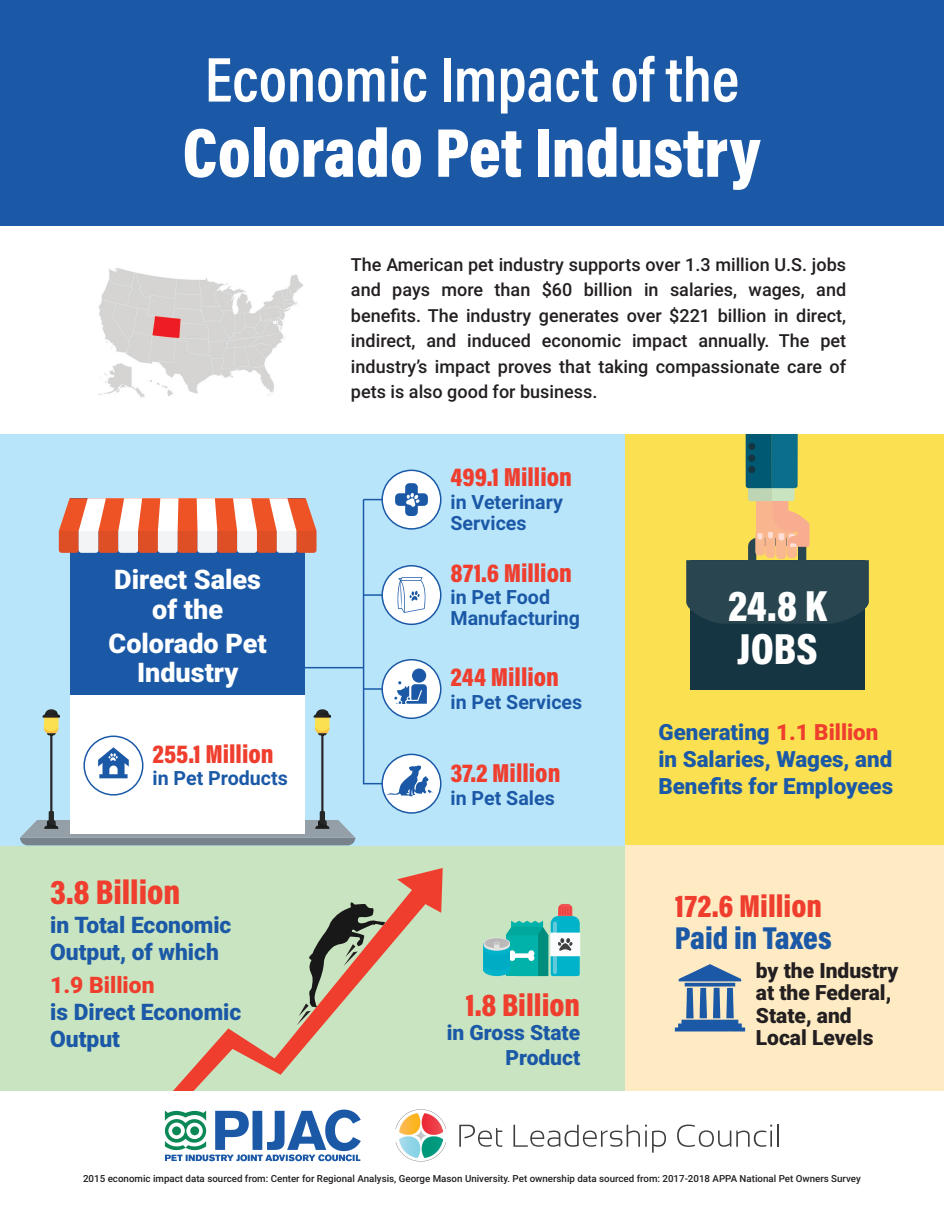
<style>
.page{position:relative;width:944px;height:1214px;background:#fff}
.page>*{position:absolute;margin:0;border:0;box-sizing:border-box;transform-origin:0 0}
.t1{font:900 69.9px "Acumin Pro Cond";color:#fff}
.t2{font:600 63.75px "Acumin Pro Cond";color:#fff}
.t3{font:900 44.1px/43px "Acumin Pro Cond";color:#fff}
.t4{font:900 34.8px "Acumin Pro Cond";color:#ef3e2e}
.t5{font:900 32.1px "Acumin Pro Cond";color:#ef3e2e}
.t6{font:900 32.1px "Acumin Pro Cond";color:#1b59a7}
.t7{font:900 27px/29.5px "Roboto";color:#fff;text-align:center}
.t8{font:900 26.4px "Acumin Pro Cond";color:#ef3e2e}
.t9{font:900 22.8px/27.3px "Roboto";color:#1b59a7}
.t10{font:900 22.8px "Roboto";color:#ef3e2e}
.t11{font:900 22.35px/27.2px "Roboto";color:#1b59a7}
.t12{font:900 21px/22.5px "Roboto";color:#231f20}
.t13{font:900 21px/25.2px "Roboto";color:#1b59a7;text-align:right}
.t14{font:700 19.65px/21px "Roboto";color:#1b59a7}
.t15{font:500 18px/25.5px "Roboto";color:#231f20;text-align:justify}
.t16{font:500 9.75px "Roboto";color:#231f20}
.s1{color:#ef3e2e}
</style>
<div class="page">
<div style="left:625px;top:434px;width:319px;height:411px;background:#fbe152"></div>
<div style="left:625px;top:845px;width:319px;height:246px;background:#feebc4"></div>
<div style="left:690px;top:560px;width:174px;height:129px;background:#153542"></div>
<svg style="left:686px;top:434px;width:182px;height:189px"></svg>
<div style="left:748px;top:466px;width:7px;height:7px;background:#153640;border-radius:50%"></div>
<div style="left:748px;top:454px;width:7px;height:8px;background:#153640;border-radius:50%"></div>
<div style="left:748px;top:443px;width:7px;height:7px;background:#153640;border-radius:50%"></div>
<div style="left:0;top:845px;width:625px;height:247px;background:#c9e4c0"></div>
<svg style="left:173px;top:868px;width:270px;height:223px"></svg>
<svg style="left:297px;top:901px;width:88px;height:124px"></svg>
<div style="left:0;top:1091px;width:944px;height:123px;background:#fff"></div>
<div style="left:0;top:434px;width:625px;height:411px;background:#b9e5fa"></div>
<div style="left:0;top:0;width:944px;height:225px;background:#1b59a7"></div>
<svg style="left:459px;top:1124px;width:43px;height:22px"></svg>
<svg style="left:513px;top:1124px;width:153px;height:28px"></svg>
<svg style="left:677px;top:1124px;width:95px;height:22px"></svg>
<hr style="left:777px;top:1124px;width:2px;height:22px;background:#3e3e3f">
<img style="left:399px;top:1129px;width:44px;height:12px">
<svg style="left:395px;top:1141px;width:51px;height:20px"></svg>
<svg style="left:395px;top:1109px;width:51px;height:20px"></svg>
<svg style="left:164px;top:1109px;width:197px;height:52px"></svg>
<div style="left:190px;top:1126px;width:9px;height:9px;background:#0b8855;border-radius:50%"></div>
<div style="left:172px;top:1126px;width:9px;height:9px;background:#0b8855;border-radius:50%"></div>
<div style="left:550px;top:932px;width:30px;height:24px;background:#fafcfd"></div>
<svg style="left:483px;top:904px;width:96px;height:72px"></svg>
<svg style="left:675px;top:964px;width:70px;height:67px"></svg>
<div style="left:70px;top:536px;width:235px;height:298px;background:#fff"></div>
<div style="left:70px;top:498px;width:235px;height:196px;background:#1b59a7"></div>
<svg style="left:59px;top:498px;width:257px;height:55px;background:#eca08a"></svg>
<hr style="left:303px;top:667px;width:60px;height:1px;background:#1b59a7">
<div style="left:382px;top:754px;width:59px;height:59px;background:#fff;border-radius:50%"></div>
<div style="left:381px;top:753px;width:60px;height:60px;border:2px solid #1b59a7;border-radius:50%"></div>
<svg style="left:382px;top:659px;width:59px;height:59px"></svg>
<svg style="left:20px;top:709px;width:335px;height:136px"></svg>
<div style="left:382px;top:470px;width:59px;height:59px;background:#fff;border-radius:50%"></div>
<div style="left:381px;top:469px;width:60px;height:60px;border:2px solid #1b59a7;border-radius:50%"></div>
<svg style="left:382px;top:566px;width:59px;height:58px"></svg>
<svg style="left:362px;top:483px;width:71px;height:313px"></svg>
<img style="left:98px;top:267px;width:205px;height:131px">
<h2 class="t2" style="left:205px;top:38px;width:536px">Economic Impact of the</h2>
<h1 class="t1" style="left:182px;top:107px;width:579px">Colorado Pet Industry</h1>
<p class="t15" style="left:351px;top:251px;width:496px">The American pet industry supports over 1.3 million U.S. jobs and pays more than $60 billion in salaries, wages, and benefits. The industry generates over $221 billion in direct, indirect, and induced economic impact annually. The pet industry’s impact proves that taking compassionate care of pets is also good for business.</p>
<h3 class="t8" style="left:450px;top:460px;width:123px">499.1 Million</h3>
<h3 class="t7" style="left:114px;top:564px;width:148px">Direct Sales of the</h3>
<h3 class="t7" style="left:109px;top:627px;width:160px">Colorado Pet<br>Industry</h3>
<p class="t14" style="left:450px;top:490px;width:114px">in Veterinary<br>Services</p>
<h3 class="t8" style="left:450px;top:555px;width:123px">871.6 Million</h3>
<p class="t14" style="left:450px;top:586px;width:131px">in Pet Food<br>Manufacturing</p>
<h3 class="t8" style="left:450px;top:660px;width:110px">244 Million</h3>
<p class="t14" style="left:450px;top:690px;width:133px">in Pet Services</p>
<h3 class="t8" style="left:152px;top:736px;width:123px">255.1 Million</h3>
<p class="t14" style="left:152px;top:767px;width:137px">in Pet Products</p>
<h3 class="t8" style="left:450px;top:756px;width:111px">37.2 Million</h3>
<h3 class="t4" style="left:50px;top:869px;width:132px">3.8 Billion</h3>
<p class="t9" style="left:50px;top:910px;width:183px">in Total Economic<br>Output, of which</p>
<p class="t10" style="left:50px;top:968px;width:106px">1.9 Billion</p>
<p class="t9" style="left:50px;top:997px;width:193px">is Direct Economic<br>Output</p>
<p class="t14" style="left:450px;top:786px;width:106px">in Pet Sales</p>
<h3 class="t5" style="left:465px;top:984px;width:116px">1.8 Billion</h3>
<p class="t13" style="left:447px;top:1018px;width:135px">in Gross State<br>Product</p>
<h3 class="t3" style="left:728px;top:583px;width:101px">24.8 K<br>JOBS</h3>
<p class="t11" style="left:658px;top:717px;width:236px">Generating <span class="s1">1.1 Billion </span>in Salaries, Wages, and<br>Benefits for Employees</p>
<h3 class="t5" style="left:675px;top:884px;width:149px">172.6 Million</h3>
<h3 class="t6" style="left:675px;top:916px;width:158px">Paid in Taxes</h3>
<p class="t12" style="left:755px;top:958px;width:144px">by the Industry at the Federal,<br>State, and<br>Local Levels</p>
<p class="t16" style="left:83px;top:1171px;width:779px">2015 economic impact data sourced from: Center for Regional Analysis, George Mason University. Pet ownership data sourced from: 2017-2018 APPA National Pet Owners Survey</p>
</div>
